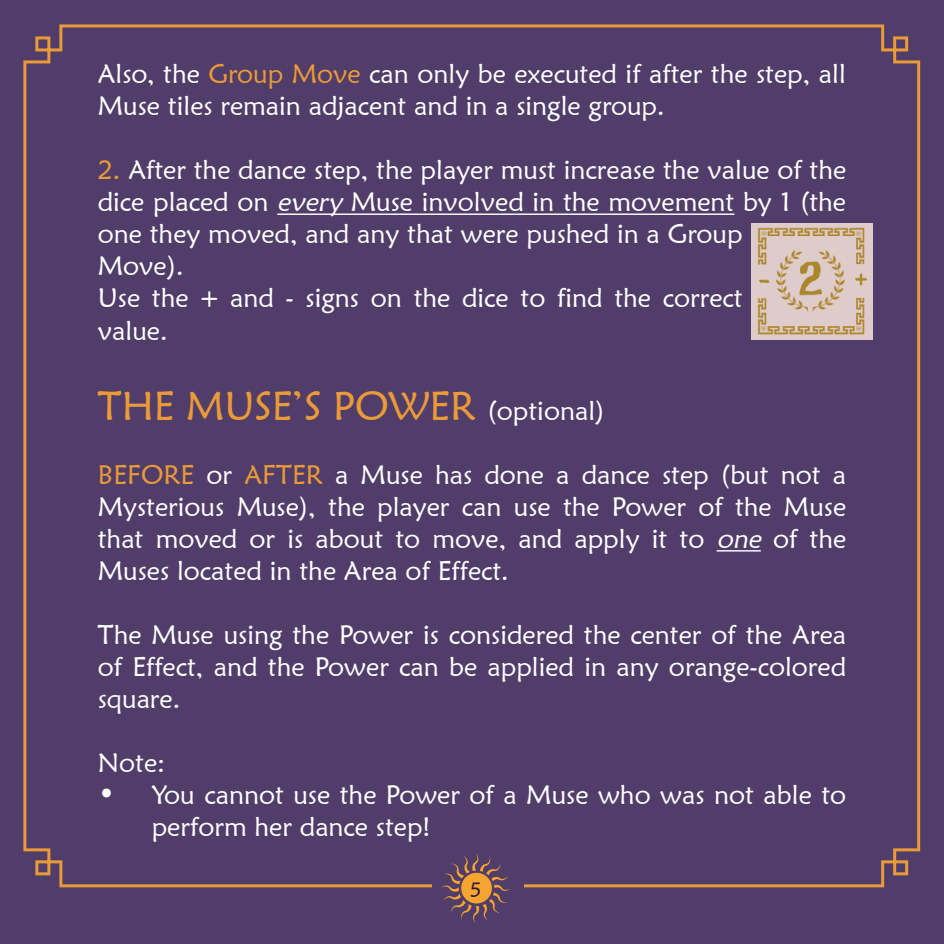
<style>
.page{position:relative;width:944px;height:944px;background:#513d69}
.page>*{position:absolute;margin:0;border:0;box-sizing:border-box;transform-origin:0 0}
.t1{font:40.2px "Maiandra GD";color:#eb9a38}
.t2{font:26.7px/32.1px "Maiandra GD";color:#fff}
.t3{font:21px "Maiandra GD";color:#2d1a3d}
.s1{color:#eb9a38}
.s2{font-style:italic}
.s3{font-size:26.7px;color:#fff}
.s4{font-size:30px}
</style>
<div class="page">
<div style="left:23px;top:24px;width:897px;height:863px;background:#513d69"></div>
<div style="left:432px;top:848px;width:92px;height:78px;background:#513d69"></div>
<svg style="left:441px;top:853px;width:69px;height:70px"></svg>
<div style="left:461px;top:873px;width:31px;height:30px;background:#f7a530;border-radius:50%"></div>
<hr style="left:277px;top:213px;width:457px;height:2px;background:#fff">
<hr style="left:717px;top:550px;width:44px;height:2px;background:#fff">
<img style="left:751px;top:224px;width:121px;height:116px">
<p class="t2" style="left:98px;top:57px;width:750px">Also, the <span class="s1">Group Move</span> can only be executed if after the step, all<br>Muse tiles remain adjacent and in a single group.</p>
<p class="t2" style="left:98px;top:154px;width:750px"><span class="s1">2.</span> After the dance step, the player must increase the value of the dice placed on <span class="s2">every</span> Muse involved in the movement by 1 (the one they moved, and any that were pushed in a Group<br>Move).<br>Use the + and - signs on the dice to find the correct<br>value.</p>
<h1 class="t1" style="left:98px;top:381px;width:508px">THE MUSE’S POWER <span class="s3">(optional)</span></h1>
<p class="t2" style="left:98px;top:458px;width:750px;text-align:justify"><span class="s1">BEFORE</span> or <span class="s1">AFTER</span> a Muse has done a dance step (but not a Mysterious Muse), the player can use the Power of the Muse that moved or is about to move, and apply it to <span class="s2">one</span> of the Muses located in the Area of Effect.</p>
<p class="t2" style="left:98px;top:618px;width:750px;text-align:justify">The Muse using the Power is considered the center of the Area of Effect, and the Power can be applied in any orange-colored square.</p>
<p class="t2" style="left:98px;top:746px;width:69px">Note:</p>
<p class="t2" style="left:152px;top:778px;width:696px;text-indent:-54px"><span class="s4">•</span> You cannot use the Power of a Muse who was not able to perform her dance step!</p>
<p class="t3" style="left:470px;top:876px;width:13px">5</p>
</div>
